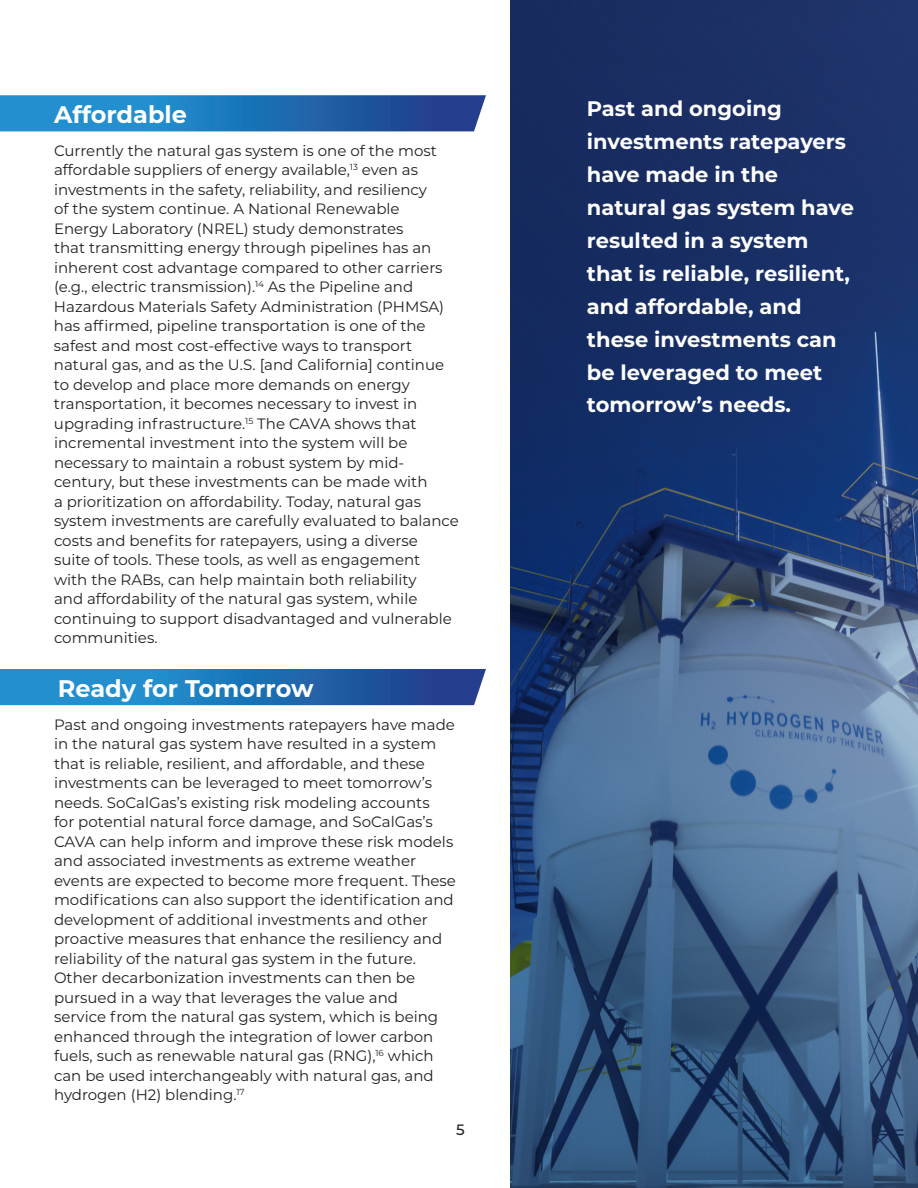
<style>
.page{position:relative;width:918px;height:1188px;background:#fff}
.page>*{position:absolute;margin:0;border:0;box-sizing:border-box;transform-origin:0 0}
.t1{font:700 24px "Montserrat";color:#fff}
.t2{font:700 21px/33px "Montserrat";color:#fff}
.t3{font:15px/19.5px "Montserrat";color:#231f20}
.t4{font:500 15px "Montserrat";color:#231f20}
</style>
<div class="page">
<svg style="left:511px;top:0;width:407px;height:1188px;background:#2e4b79"></svg>
<svg style="left:0;top:95px;width:486px;height:36px;background:#2472b6"></svg>
<svg style="left:0;top:669px;width:486px;height:36px;background:#2271b5"></svg>
<h1 class="t1" style="left:54px;top:97px;width:134px">Affordable</h1>
<p class="t3" style="left:54px;top:140px;width:406px">Currently the natural gas system is one of the most affordable suppliers of energy available,<sup>13</sup> even as investments in the safety, reliability, and resiliency<br>of the system continue. A National Renewable<br>Energy Laboratory (NREL) study demonstrates<br>that transmitting energy through pipelines has an inherent cost advantage compared to other carriers (e.g., electric transmission).<sup>14</sup> As the Pipeline and Hazardous Materials Safety Administration (PHMSA) has affirmed, pipeline transportation is one of the safest and most cost-effective ways to transport natural gas, and as the U.S. [and California] continue to develop and place more demands on energy transportation, it becomes necessary to invest in upgrading infrastructure.<sup>15</sup> The CAVA shows that incremental investment into the system will be necessary to maintain a robust system by mid&shy;century, but these investments can be made with<br>a prioritization on affordability. Today, natural gas system investments are carefully evaluated to balance costs and benefits for ratepayers, using a diverse<br>suite of tools. These tools, as well as engagement<br>with the RABs, can help maintain both reliability<br>and affordability of the natural gas system, while continuing to support disadvantaged and vulnerable communities.</p>
<h1 class="t1" style="left:58px;top:671px;width:257px">Ready for Tomorrow</h1>
<p class="t3" style="left:54px;top:714px;width:404px">Past and ongoing investments ratepayers have made in the natural gas system have resulted in a system that is reliable, resilient, and affordable, and these investments can be leveraged to meet tomorrow’s needs. SoCalGas’s existing risk modeling accounts<br>for potential natural force damage, and SoCalGas’s CAVA can help inform and improve these risk models and associated investments as extreme weather events are expected to become more frequent. These modifications can also support the identification and development of additional investments and other proactive measures that enhance the resiliency and reliability of the natural gas system in the future.<br>Other decarbonization investments can then be pursued in a way that leverages the value and<br>service from the natural gas system, which is being enhanced through the integration of lower carbon fuels, such as renewable natural gas (RNG),<sup>16</sup> which can be used interchangeably with natural gas, and hydrogen (H2) blending.<sup>17</sup></p>
<p class="t4" style="left:456px;top:1120px;width:10px">5</p>
<h2 class="t2" style="left:587px;top:91px;width:269px">Past and ongoing investments ratepayers have made in the natural gas system have resulted in a system that is reliable, resilient, and affordable, and these investments can be leveraged to meet tomorrow’s needs.</h2>
</div>
